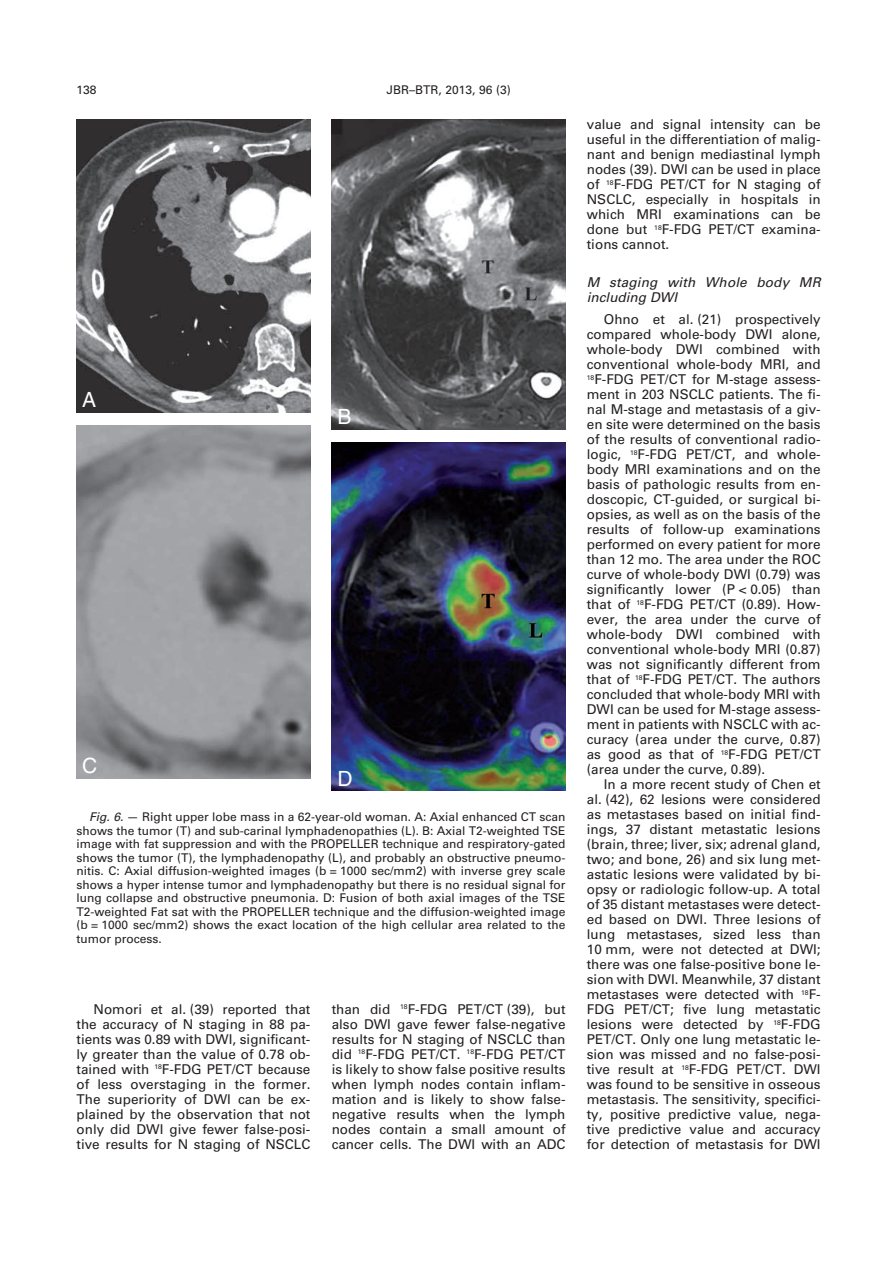
<style>
.page{position:relative;width:893px;height:1263px;background:#fff}
.page>*{position:absolute;margin:0;border:0;box-sizing:border-box;transform-origin:0 0}
.t1{font:21px "Helvetica LT Std";color:#fff}
.t2{font:13.5px/15px "Univers";color:#231f20;text-align:justify}
.t3{font:italic 13.5px/15px "Univers";letter-spacing:.01em;color:#231f20}
.t4{font:12px/13.5px "Univers";color:#231f20;text-align:justify}
.t5{font:12px "Univers";color:#231f20}
.s1{font-style:italic}
</style>
<div class="page">
<img style="left:77px;top:119px;width:233px;height:293px">
<img style="left:332px;top:119px;width:234px;height:310px">
<img style="left:77px;top:425px;width:233px;height:353px">
<img style="left:332px;top:442px;width:234px;height:349px">
<p class="t4" style="left:77px;top:83px;width:22px">138</p>
<p class="t5" style="left:386px;top:83px;width:126px">JBR–BTR, 2013, 96 (3)</p>
<h1 class="t1" style="left:82px;top:388px;width:16px">A</h1>
<h1 class="t1" style="left:82px;top:753px;width:17px">C</h1>
<h1 class="t1" style="left:337px;top:405px;width:16px">B</h1>
<h1 class="t1" style="left:337px;top:766px;width:17px">D</h1>
<p class="t4" style="left:77px;top:810px;width:490px;text-indent:13px"><span class="s1">Fig. 6.</span> — Right upper lobe mass in a 62-year-old woman. A: Axial enhanced CT scan shows the tumor (T) and sub-carinal lymphadenopathies (L). B: Axial T2-weighted TSE image with fat suppression and with the PROPELLER technique and respiratory-gated shows the tumor (T), the lymphadenopathy (L), and probably an obstructive pneumo&shy;nitis. C: Axial diffusion-weighted images (b = 1000 sec/mm2) with inverse grey scale shows a hyper intense tumor and lymphadenopathy but there is no residual signal for lung collapse and obstructive pneumonia. D: Fusion of both axial images of the TSE T2-weighted Fat sat with the PROPELLER technique and the diffusion-weighted image (b = 1000 sec/mm2) shows the exact location of the high cellular area related to the tumor process.</p>
<p class="t2" style="left:77px;top:1001px;width:235px;text-indent:17px">Nomori et al. (39) reported that the accuracy of N staging in 88 pa&shy;tients was 0.89 with DWI, significant&shy;ly greater than the value of 0.78 ob&shy;tained with <sup>18</sup>F-FDG PET/CT because of less overstaging in the former.<br>The superiority of DWI can be ex&shy;plained by the observation that not only did DWI give fewer false-posi&shy;tive results for N staging of NSCLC</p>
<p class="t2" style="left:332px;top:1001px;width:235px">than did <sup>18</sup>F-FDG PET/CT (39), but also DWI gave fewer false-negative results for N staging of NSCLC than did <sup>18</sup>F-FDG PET/CT. <sup>18</sup>F-FDG PET/CT is likely to show false positive results when lymph nodes contain inflam&shy;mation and is likely to show false&shy;negative results when the lymph nodes contain a small amount of cancer cells. The DWI with an ADC</p>
<p class="t2" style="left:587px;top:117px;width:235px">value and signal intensity can be useful in the differentiation of malig&shy;nant and benign mediastinal lymph nodes (39). DWI can be used in place of <sup>18</sup>F-FDG PET/CT for N staging of NSCLC, especially in hospitals in which MRI examinations can be done but <sup>18</sup>F-FDG PET/CT examina&shy;tions cannot.</p>
<p class="t3" style="left:587px;top:274px;width:235px">M staging with Whole body MR including DWI</p>
<p class="t2" style="left:587px;top:312px;width:235px;text-indent:17px">Ohno et al. (21) prospectively compared whole-body DWI alone, whole-body DWI combined with conventional whole-body MRI, and <sup>18</sup>F-FDG PET/CT for M-stage assess&shy;ment in 203 NSCLC patients. The fi&shy;nal M-stage and metastasis of a giv&shy;en site were determined on the basis of the results of conventional radio&shy;logic, <sup>18</sup>F-FDG PET/CT, and whole&shy;body MRI examinations and on the basis of pathologic results from en&shy;doscopic, CT-guided, or surgical bi&shy;opsies, as well as on the basis of the results of follow-up examinations performed on every patient for more than 12 mo. The area under the ROC curve of whole-body DWI (0.79) was significantly lower (P &lt; 0.05) than that of <sup>18</sup>F-FDG PET/CT (0.89). How&shy;ever, the area under the curve of whole-body DWI combined with conventional whole-body MRI (0.87) was not significantly different from that of <sup>18</sup>F-FDG PET/CT. The authors concluded that whole-body MRI with DWI can be used for M-stage assess&shy;ment in patients with NSCLC with ac&shy;curacy (area under the curve, 0.87) as good as that of <sup>18</sup>F-FDG PET/CT (area under the curve, 0.89).</p>
<p class="t2" style="left:587px;top:777px;width:235px;text-indent:17px">In a more recent study of Chen et al. (42), 62 lesions were considered as metastases based on initial find&shy;ings, 37 distant metastatic lesions (brain, three; liver, six; adrenal gland, two; and bone, 26) and six lung met&shy;astatic lesions were validated by bi&shy;opsy or radiologic follow-up. A total of 35 distant metastases were detect&shy;ed based on DWI. Three lesions of lung metastases, sized less than 10 mm, were not detected at DWI; there was one false-positive bone le&shy;sion with DWI. Meanwhile, 37 distant metastases were detected with <sup>18</sup>F-FDG PET/CT; five lung metastatic lesions were detected by <sup>18</sup>F-FDG PET/CT. Only one lung metastatic le&shy;sion was missed and no false-posi&shy;tive result at <sup>18</sup>F-FDG PET/CT. DWI was found to be sensitive in osseous metastasis. The sensitivity, specifici&shy;ty, positive predictive value, nega&shy;tive predictive value and accuracy for detection of metastasis for DWI</p>
</div>
